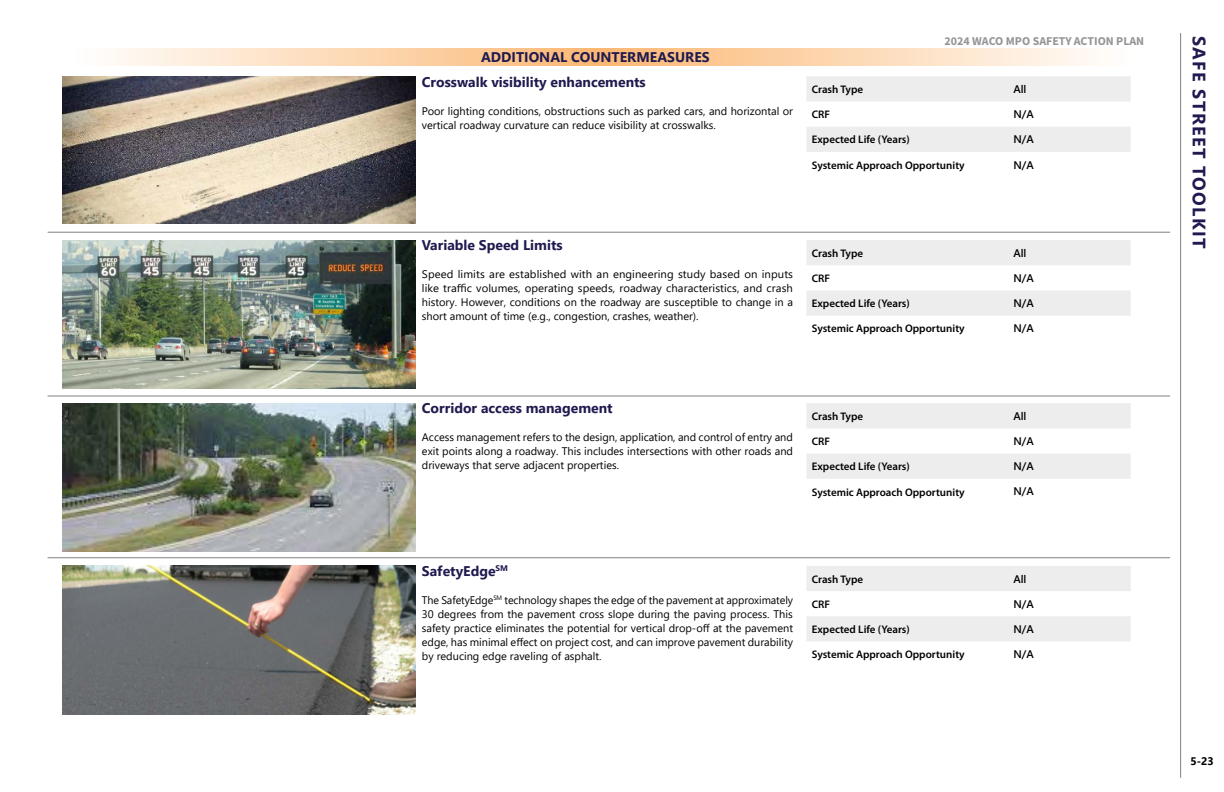
<style>
.page{position:relative;width:1224px;height:792px;background:#fff}
.page>*{position:absolute;margin:0;border:0;box-sizing:border-box;transform-origin:0 0}
.Title_on_side_18_pt{font:700 18px "Segoe UI";letter-spacing:.075em;color:#1f1a4f}
.Sub_Title_14_pt{font:700 14px "Segoe UI";color:#1f1a4f}
.t1{font:12px "Source Sans Variable";color:#949598}
.Body_Text{font:11px/14px "Segoe UI";color:#000;text-align:justify}
.Body_Text_Semibold_11_pt{font:600 11px "Myriad Pro";color:#000}
.Body_Text_Semibold_11_pt-2{font:600 11px "Segoe UI";color:#000}
.t2{font:700 11px "Segoe UI";color:#000}
</style>
<div class="page">
<hr style="left:1180px;top:33px;width:1px;height:745px;background:#7f8080">
<hr style="left:48px;top:232px;width:1122px;height:1px;background:#7f8080">
<hr style="left:48px;top:396px;width:1122px;height:1px;background:#7f8080">
<hr style="left:48px;top:558px;width:1122px;height:1px;background:#7f8080">
<img style="left:62px;top:76px;width:353px;height:147px">
<img style="left:62px;top:240px;width:353px;height:149px">
<img style="left:62px;top:566px;width:353px;height:149px">
<div style="left:806px;top:240px;width:325px;height:25px;background:#ededed"></div>
<div style="left:806px;top:291px;width:325px;height:25px;background:#ededed"></div>
<div style="left:806px;top:566px;width:325px;height:25px;background:#ededed"></div>
<div style="left:806px;top:616px;width:325px;height:25px;background:#ededed"></div>
<div style="left:806px;top:76px;width:325px;height:25px;background:#ededed"></div>
<div style="left:806px;top:127px;width:325px;height:25px;background:#ededed"></div>
<svg style="left:113px;top:48px;width:983px;height:17px;background:#fcd8b3"></svg>
<img style="left:62px;top:403px;width:353px;height:149px">
<div style="left:806px;top:403px;width:325px;height:25px;background:#ededed"></div>
<div style="left:806px;top:454px;width:325px;height:25px;background:#ededed"></div>
<p class="Sub_Title_14_pt" style="left:481px;top:44px;width:230px">ADDITIONAL COUNTERMEASURES</p>
<p class="Sub_Title_14_pt" style="left:422px;top:68px;width:225px">Crosswalk visibility enhancements</p>
<p class="Body_Text" style="left:422px;top:103px;width:373px">Poor lighting conditions, obstructions such as parked cars, and horizontal or vertical roadway curvature can reduce visibility at crosswalks.</p>
<p class="t1" style="left:944px;top:34px;width:201px">2024 WACO MPO SAFETY ACTION PLAN</p>
<p class="Body_Text_Semibold_11_pt" style="left:812px;top:82px;width:53px">Crash Type</p>
<p class="Body_Text_Semibold_11_pt-2" style="left:1013px;top:79px;width:15px">All</p>
<p class="Body_Text_Semibold_11_pt" style="left:812px;top:108px;width:20px">CRF</p>
<p class="Body_Text_Semibold_11_pt-2" style="left:1013px;top:104px;width:22px">N/A</p>
<p class="Body_Text_Semibold_11_pt" style="left:812px;top:133px;width:100px">Expected Life (Years)</p>
<p class="Body_Text_Semibold_11_pt-2" style="left:1013px;top:129px;width:22px">N/A</p>
<p class="Body_Text_Semibold_11_pt" style="left:812px;top:158px;width:154px">Systemic Approach Opportunity</p>
<p class="Body_Text_Semibold_11_pt-2" style="left:1013px;top:154px;width:22px">N/A</p>
<p class="Sub_Title_14_pt" style="left:422px;top:232px;width:142px">Variable Speed Limits</p>
<p class="Body_Text" style="left:422px;top:266px;width:373px">Speed limits are established with an engineering study based on inputs like traffic volumes, operating speeds, roadway characteristics, and crash history. However, conditions on the roadway are susceptible to change in a short amount of time (e.g., congestion, crashes, weather).</p>
<p class="Body_Text_Semibold_11_pt" style="left:812px;top:246px;width:53px">Crash Type</p>
<p class="Body_Text_Semibold_11_pt-2" style="left:1013px;top:242px;width:15px">All</p>
<p class="Body_Text_Semibold_11_pt" style="left:812px;top:271px;width:20px">CRF</p>
<p class="Body_Text_Semibold_11_pt-2" style="left:1013px;top:268px;width:22px">N/A</p>
<p class="Body_Text_Semibold_11_pt" style="left:812px;top:297px;width:100px">Expected Life (Years)</p>
<p class="Body_Text_Semibold_11_pt-2" style="left:1013px;top:293px;width:22px">N/A</p>
<p class="Body_Text_Semibold_11_pt" style="left:812px;top:322px;width:154px">Systemic Approach Opportunity</p>
<p class="Body_Text_Semibold_11_pt-2" style="left:1013px;top:318px;width:22px">N/A</p>
<p class="Sub_Title_14_pt" style="left:422px;top:395px;width:192px">Corridor access management</p>
<p class="Body_Text" style="left:422px;top:430px;width:373px">Access management refers to the design, application, and control of entry and exit points along a roadway. This includes intersections with other roads and driveways that serve adjacent properties.</p>
<p class="Body_Text_Semibold_11_pt" style="left:812px;top:409px;width:53px">Crash Type</p>
<p class="Body_Text_Semibold_11_pt-2" style="left:1013px;top:406px;width:15px">All</p>
<p class="Body_Text_Semibold_11_pt" style="left:812px;top:434px;width:20px">CRF</p>
<p class="Body_Text_Semibold_11_pt-2" style="left:1013px;top:431px;width:22px">N/A</p>
<p class="Body_Text_Semibold_11_pt" style="left:812px;top:460px;width:100px">Expected Life (Years)</p>
<p class="Body_Text_Semibold_11_pt-2" style="left:1013px;top:456px;width:22px">N/A</p>
<p class="Body_Text_Semibold_11_pt" style="left:812px;top:485px;width:154px">Systemic Approach Opportunity</p>
<p class="Body_Text_Semibold_11_pt-2" style="left:1013px;top:481px;width:22px">N/A</p>
<p class="Sub_Title_14_pt" style="left:422px;top:558px;width:88px">SafetyEdge<sup>SM</sup></p>
<p class="Body_Text" style="left:422px;top:592px;width:373px">The SafetyEdge<sup>SM</sup> technology shapes the edge of the pavement at approximately 30 degrees from the pavement cross slope during the paving process. This safety practice eliminates the potential for vertical drop-off at the pavement edge, has minimal effect on project cost, and can improve pavement durability by reducing edge raveling of asphalt.</p>
<p class="Body_Text_Semibold_11_pt" style="left:812px;top:572px;width:53px">Crash Type</p>
<p class="Body_Text_Semibold_11_pt-2" style="left:1013px;top:568px;width:15px">All</p>
<p class="Body_Text_Semibold_11_pt" style="left:812px;top:597px;width:20px">CRF</p>
<p class="Body_Text_Semibold_11_pt-2" style="left:1013px;top:593px;width:22px">N/A</p>
<p class="Body_Text_Semibold_11_pt" style="left:812px;top:622px;width:100px">Expected Life (Years)</p>
<p class="Body_Text_Semibold_11_pt-2" style="left:1013px;top:619px;width:22px">N/A</p>
<p class="Body_Text_Semibold_11_pt" style="left:812px;top:648px;width:154px">Systemic Approach Opportunity</p>
<p class="Body_Text_Semibold_11_pt-2" style="left:1013px;top:644px;width:22px">N/A</p>
<p class="Title_on_side_18_pt" style="left:1216px;top:36px;width:214px;rotate:90deg">SAFE STREET TOOLKIT</p>
<p class="t2" style="left:1190px;top:751px;width:25px">5-23</p>
</div>
